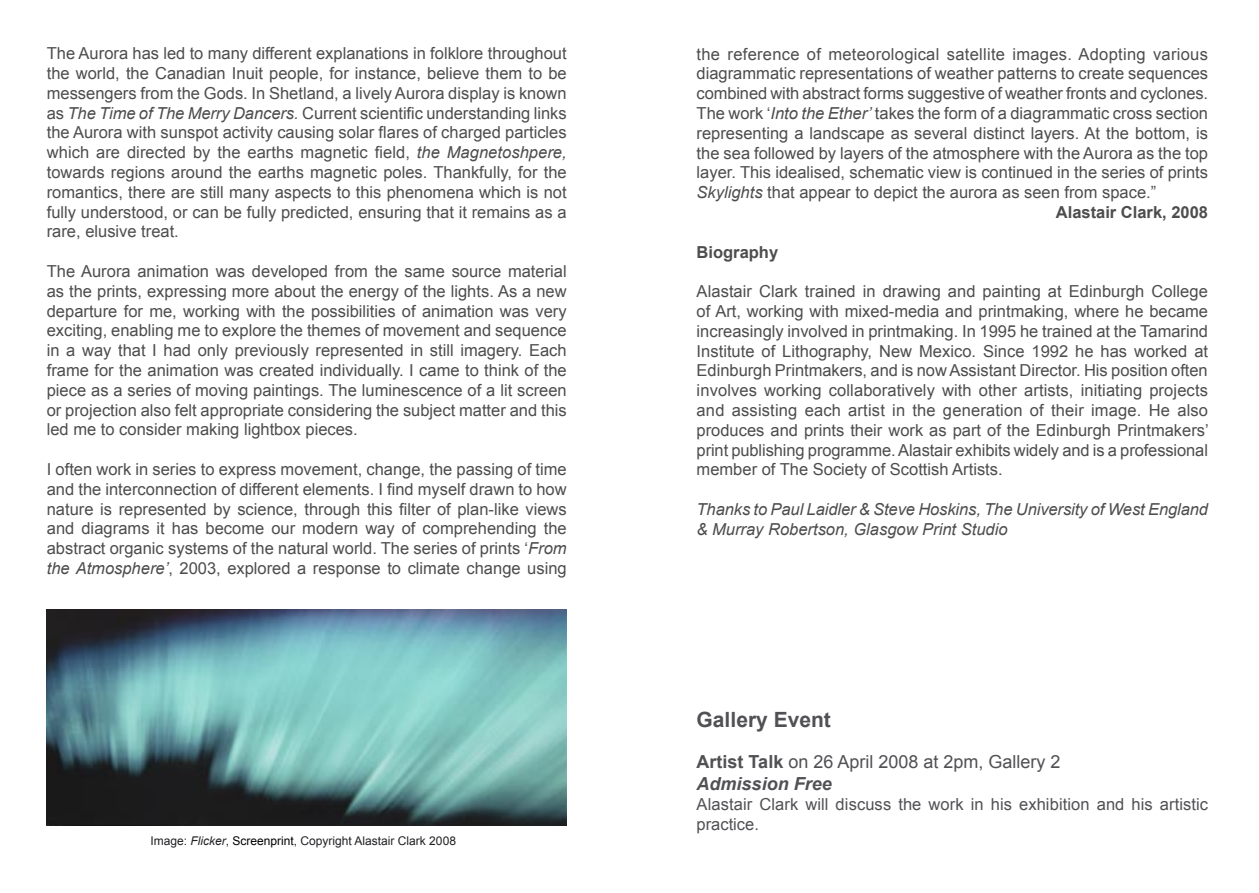
<style>
.page{position:relative;width:1259px;height:893px;background:#fff}
.page>*{position:absolute;margin:0;border:0;box-sizing:border-box;transform-origin:0 0}
.t1{font:700 21px "Arial";color:#515054}
.t2{font:18px "Arial";color:#515054}
.t3{font:italic 700 18px "Arial";color:#515054}
.t4{font:16.5px/19.8px "Arial";color:#4d4d4d;text-align:justify}
.t5{font:italic 16.5px/19.8px "Arial";letter-spacing:-.005em;color:#4d4d4d}
.t6{font:16.5px/19.8px "Arial";letter-spacing:.005em;color:#515054}
.t7{font:700 16.5px "Arial";color:#4d4d4d}
.t8{font:12px "Arial";color:#212125}
.s1{font-style:italic}
.s2{color:#000}
.s3{font-weight:700}
</style>
<div class="page">
<img style="left:47px;top:610px;width:520px;height:216px">
<p class="t4" style="left:47px;top:43px;width:521px">The Aurora has led to many different explanations in folklore throughout the world, the Canadian Inuit people, for instance, believe them to be messengers from the Gods. In Shetland, a lively Aurora display is known as <span class="s1">The Time of The Merry Dancers.</span> Current scientific understanding links the Aurora with sunspot activity causing solar flares of charged particles which are directed by the earths magnetic field, <span class="s1">the Magnetoshpere, </span>towards regions around the earths magnetic poles. Thankfully, for the romantics, there are still many aspects to this phenomena which is not fully understood, or can be fully predicted, ensuring that it remains as a rare, elusive treat.</p>
<p class="t4" style="left:47px;top:261px;width:521px">The Aurora animation was developed from the same source material as the prints, expressing more about the energy of the lights. As a new departure for me, working with the possibilities of animation was very exciting, enabling me to explore the themes of movement and sequence in a way that I had only previously represented in still imagery. Each frame for the animation was created individually. I came to think of the piece as a series of moving paintings. The luminescence of a lit screen or projection also felt appropriate considering the subject matter and this led me to consider making lightbox pieces.</p>
<p class="t4" style="left:47px;top:459px;width:521px">I often work in series to express movement, change, the passing of time and the interconnection of different elements. I find myself drawn to how nature is represented by science, through this filter of plan-like views and diagrams it has become our modern way of comprehending the abstract organic systems of the natural world. The series of prints ‘<span class="s1">From the Atmosphere’</span>, 2003, explored a response to climate change using</p>
<p class="t8" style="left:150px;top:834px;width:307px">Image: <span class="s1">Flicker</span>, <span class="s2">Screenprint</span>, Copyright Alastair Clark 2008</p>
<p class="t4" style="left:696px;top:44px;width:513px">the reference of meteorological satellite images. Adopting various diagrammatic representations of weather patterns to create sequences combined with abstract forms suggestive of weather fronts and cyclones.<br>The work ‘<span class="s1">Into the Ether’</span> takes the form of a diagrammatic cross section representing a landscape as several distinct layers. At the bottom, is the sea followed by layers of the atmosphere with the Aurora as the top layer. This idealised, schematic view is continued in the series of prints <span class="s1">Skylights</span> that appear to depict the aurora as seen from space.”</p>
<p class="t7" style="left:1055px;top:203px;width:154px">Alastair Clark, 2008</p>
<p class="t7" style="left:696px;top:242px;width:83px">Biography</p>
<p class="t4" style="left:696px;top:281px;width:513px">Alastair Clark trained in drawing and painting at Edinburgh College of Art, working with mixed-media and printmaking, where he became increasingly involved in printmaking. In 1995 he trained at the Tamarind Institute of Lithography, New Mexico. Since 1992 he has worked at Edinburgh Printmakers, and is now Assistant Director. His position often involves working collaboratively with other artists, initiating projects and assisting each artist in the generation of their image. He also produces and prints their work as part of the Edinburgh Printmakers’ print publishing programme. Alastair exhibits widely and is a professional member of The Society of Scottish Artists.</p>
<p class="t5" style="left:696px;top:499px;width:513px">Thanks to Paul Laidler &amp; Steve Hoskins, The University of West England &amp; Murray Robertson, Glasgow Print Studio</p>
<p class="t1" style="left:696px;top:708px;width:136px">Gallery Event</p>
<p class="t2" style="left:696px;top:752px;width:365px"><span class="s3">Artist Talk</span> on 26 April 2008 at 2pm, Gallery 2</p>
<p class="t3" style="left:696px;top:773px;width:137px">Admission Free</p>
<p class="t6" style="left:696px;top:794px;width:513px">Alastair Clark will discuss the work in his exhibition and his artistic practice.</p>
</div>
